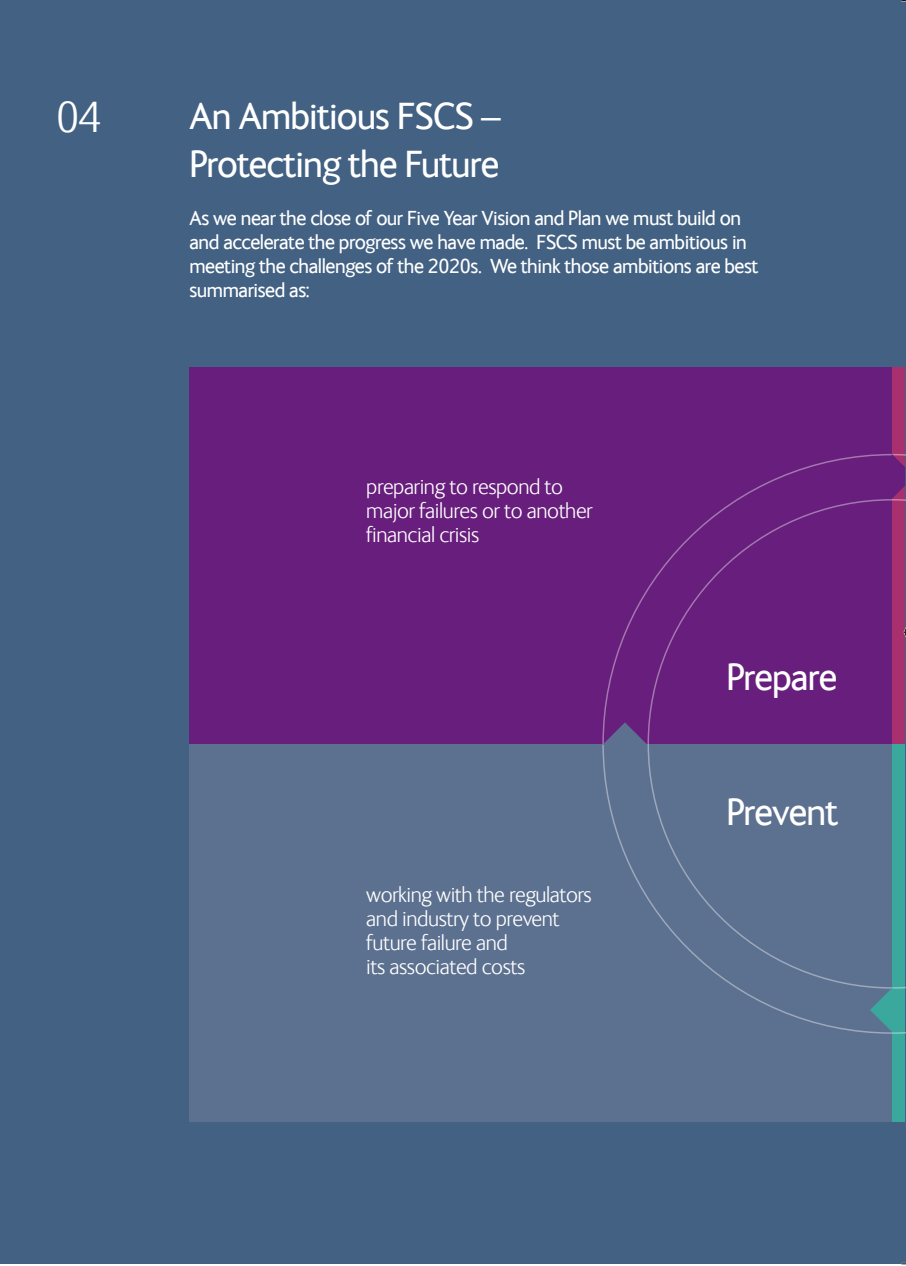
<style>
.page{position:relative;width:906px;height:1266px;background:#fff}
.page>*{position:absolute;margin:0;border:0;box-sizing:border-box;transform-origin:0 0}
.H4_Main_heading{font:300 45px "FS Ingrid";color:#fff}
.H2_Lead_Headings{font:39px/48px "FS Ingrid";letter-spacing:-.02em;color:#fff}
.H3_Introduction{font:300 22.5px/24px "FS Ingrid";letter-spacing:-.02em;color:#fff}
.H3_Introduction-2{font:21px/24px "FS Ingrid";letter-spacing:-.02em;color:#fff}
</style>
<div class="page">
<div style="left:0;top:1px;width:905px;height:1262px;background:#426183"></div>
<div style="left:189px;top:367px;width:703px;height:378px;background:#671e7c"></div>
<div style="left:189px;top:744px;width:703px;height:378px;background:#5c708f"></div>
<div style="left:892px;top:367px;width:13px;height:378px;background:#a8306e"></div>
<div style="left:892px;top:744px;width:13px;height:377px;background:#3aa89d"></div>
<svg style="left:602px;top:454px;width:303px;height:580px"></svg>
<svg style="left:647px;top:499px;width:258px;height:489px"></svg>
<svg style="left:891px;top:454px;width:14px;height:45px"></svg>
<svg style="left:602px;top:722px;width:45px;height:23px"></svg>
<svg style="left:870px;top:987px;width:22px;height:45px"></svg>
<svg style="left:903px;top:624px;width:3px;height:16px"></svg>
<p class="H4_Main_heading" style="left:56px;top:88px;width:46px">04</p>
<p class="H2_Lead_Headings" style="left:189px;top:90px;width:313px">An Ambitious FSCS –<br>Protecting the Future</p>
<p class="H3_Introduction-2" style="left:189px;top:205px;width:570px">As we near the close of our Five Year Vision and Plan we must build on and accelerate the progress we have made. FSCS must be ambitious in meeting the challenges of the 2020s. We think those ambitions are best summarised as:</p>
<p class="H3_Introduction" style="left:366px;top:474px;width:228px">preparing to respond to major failures or to another financial crisis</p>
<p class="H3_Introduction" style="left:366px;top:881px;width:227px">working with the regulators and industry to prevent future failure and<br>its associated costs</p>
<p class="H2_Lead_Headings" style="left:726px;top:651px;width:112px">Prepare</p>
<p class="H2_Lead_Headings" style="left:726px;top:786px;width:113px">Prevent</p>
</div>
